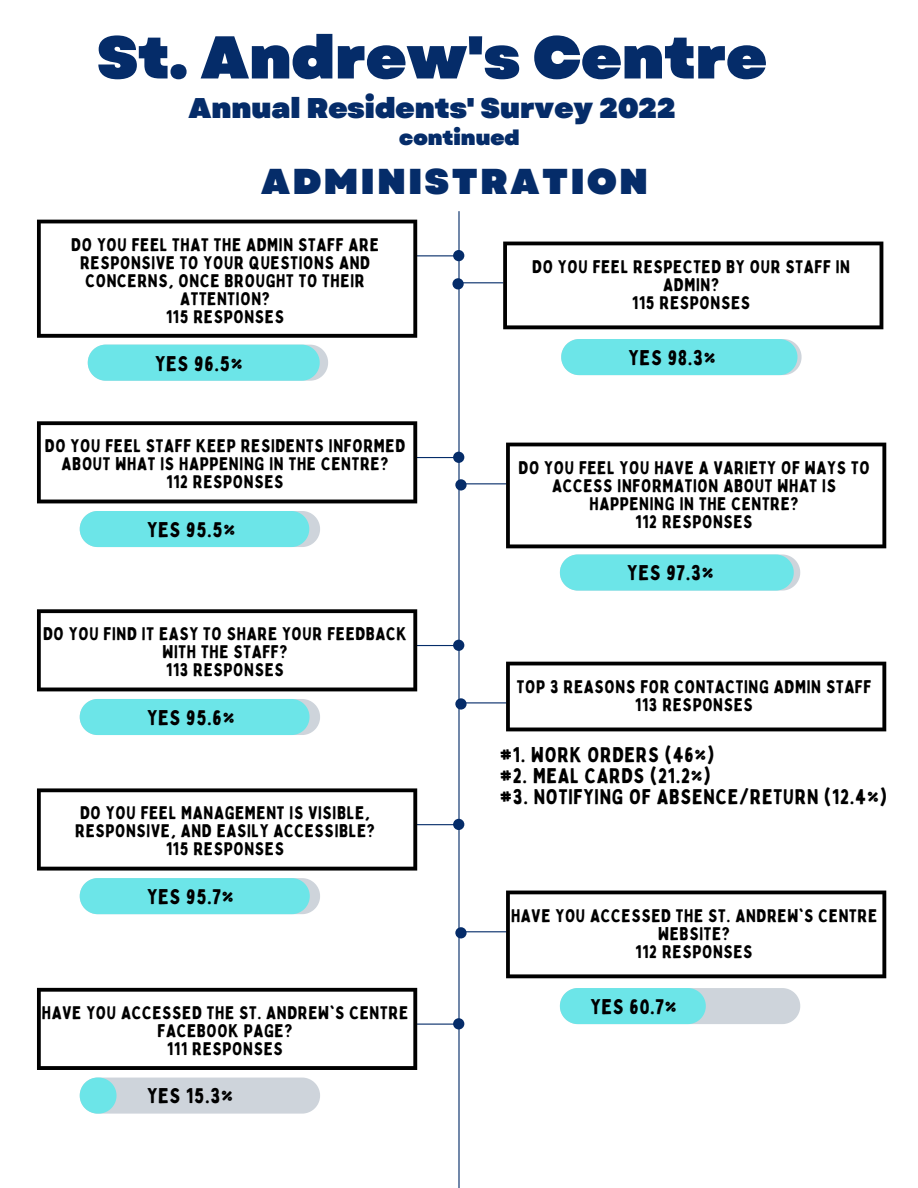
<style>
.page{position:relative;width:918px;height:1188px;background:#fff}
.page>*{position:absolute;margin:0;border:0;box-sizing:border-box;transform-origin:0 0}
.t1{font:900 60.3px "Garet";color:#052c69}
.t2{font:900 36px "Garet";letter-spacing:.075em;color:#052c69}
.t3{font:900 28.5px "Garet";color:#052c69}
.t4{font:21px "Bobby Jones";letter-spacing:.04em;color:#000}
.t5{font:900 21px "Garet";color:#052c69}
.t6{font:20.85px "Bobby Jones";letter-spacing:.04em;color:#000}
.t7{font:18px/18px "Bobby Jones";letter-spacing:.04em;color:#000;text-align:center}
</style>
<div class="page">
<hr style="left:417px;top:255px;width:41px;height:1px;background:#052c69">
<div style="left:453px;top:250px;width:11px;height:11px;background:#052c69;border-radius:50%"></div>
<hr style="left:461px;top:282px;width:42px;height:1px;background:#052c69">
<svg style="left:452px;top:278px;width:12px;height:12px"></svg>
<hr style="left:458px;top:211px;width:2px;height:977px;background:#052c69">
<svg style="left:37px;top:220px;width:380px;height:118px"></svg>
<svg style="left:88px;top:345px;width:240px;height:36px;background:#74e5e8"></svg>
<svg style="left:503px;top:242px;width:380px;height:87px"></svg>
<div style="left:561px;top:339px;width:241px;height:36px;background:#6ce5e8"></div>
<hr style="left:417px;top:457px;width:41px;height:1px;background:#052c69">
<div style="left:453px;top:452px;width:11px;height:11px;background:#052c69;border-radius:50%"></div>
<svg style="left:37px;top:421px;width:380px;height:82px"></svg>
<svg style="left:80px;top:511px;width:240px;height:36px;background:#74e4e8"></svg>
<hr style="left:464px;top:483px;width:42px;height:1px;background:#052c69">
<div style="left:455px;top:479px;width:12px;height:12px;background:#052c69;border-radius:50%"></div>
<svg style="left:506px;top:443px;width:380px;height:105px"></svg>
<svg style="left:560px;top:554px;width:240px;height:37px;background:#76e5e8"></svg>
<hr style="left:417px;top:645px;width:41px;height:1px;background:#052c69">
<div style="left:453px;top:640px;width:11px;height:11px;background:#052c69;border-radius:50%"></div>
<svg style="left:37px;top:609px;width:380px;height:82px"></svg>
<svg style="left:80px;top:699px;width:240px;height:36px;background:#74e5e8"></svg>
<hr style="left:464px;top:702px;width:42px;height:1px;background:#052c69">
<div style="left:455px;top:698px;width:12px;height:12px;background:#052c69;border-radius:50%"></div>
<svg style="left:506px;top:662px;width:380px;height:69px"></svg>
<hr style="left:417px;top:824px;width:41px;height:1px;background:#052c69">
<div style="left:453px;top:819px;width:11px;height:11px;background:#052c69;border-radius:50%"></div>
<svg style="left:37px;top:788px;width:380px;height:83px"></svg>
<svg style="left:80px;top:878px;width:240px;height:36px;background:#74e4e8"></svg>
<hr style="left:464px;top:931px;width:42px;height:1px;background:#052c69">
<div style="left:455px;top:927px;width:12px;height:12px;background:#052c69;border-radius:50%"></div>
<svg style="left:506px;top:891px;width:380px;height:87px"></svg>
<svg style="left:560px;top:988px;width:240px;height:36px;background:#97dfe3"></svg>
<hr style="left:417px;top:1024px;width:41px;height:1px;background:#052c69">
<div style="left:453px;top:1018px;width:11px;height:11px;background:#052c69;border-radius:50%"></div>
<svg style="left:37px;top:988px;width:380px;height:82px"></svg>
<svg style="left:80px;top:1078px;width:240px;height:36px;background:#c4d7dd"></svg>
<p class="t1" style="left:97px;top:14px;width:671px">St. Andrew's Centre</p>
<p class="t3" style="left:188px;top:88px;width:489px">Annual Residents' Survey 2022</p>
<p class="t5" style="left:399px;top:122px;width:122px">continued</p>
<p class="t2" style="left:261px;top:156px;width:389px">ADMINISTRATION</p>
<p class="t7" style="left:71px;top:235px;width:309px">DO YOU FEEL THAT THE ADMIN STAFF ARE<br>RESPONSIVE TO YOUR QUESTIONS AND<br>CONCERNS, ONCE BROUGHT TO THEIR<br>ATTENTION?</p>
<p class="t7" style="left:166px;top:307px;width:119px">115 RESPONSES</p>
<p class="t4" style="left:155px;top:350px;width:89px">YES 96.5%</p>
<p class="t7" style="left:45px;top:437px;width:362px">DO YOU FEEL STAFF KEEP RESIDENTS INFORMED<br>ABOUT WHAT IS HAPPENING IN THE CENTRE?</p>
<p class="t7" style="left:167px;top:473px;width:119px">112 RESPONSES</p>
<p class="t4" style="left:147px;top:516px;width:90px">YES 95.5%</p>
<p class="t7" style="left:43px;top:625px;width:365px">DO YOU FIND IT EASY TO SHARE YOUR FEEDBACK<br>WITH THE STAFF?</p>
<p class="t7" style="left:166px;top:661px;width:119px">113 RESPONSES</p>
<p class="t4" style="left:147px;top:704px;width:89px">YES 95.6%</p>
<p class="t7" style="left:75px;top:804px;width:301px;text-align:left">DO YOU FEEL MANAGEMENT IS VISIBLE,<br>RESPONSIVE, AND EASILY ACCESSIBLE?</p>
<p class="t7" style="left:166px;top:840px;width:119px">115 RESPONSES</p>
<p class="t4" style="left:147px;top:883px;width:88px">YES 95.7%</p>
<p class="t7" style="left:532px;top:257px;width:319px">DO YOU FEEL RESPECTED BY OUR STAFF IN<br>ADMIN?</p>
<p class="t7" style="left:632px;top:293px;width:119px">115 RESPONSES</p>
<p class="t4" style="left:629px;top:344px;width:89px">YES 98.3%</p>
<p class="t7" style="left:519px;top:458px;width:353px">DO YOU FEEL YOU HAVE A VARIETY OF WAYS TO<br>ACCESS INFORMATION ABOUT WHAT IS<br>HAPPENING IN THE CENTRE?</p>
<p class="t7" style="left:636px;top:512px;width:119px">112 RESPONSES</p>
<p class="t4" style="left:627px;top:560px;width:88px">YES 97.3%</p>
<p class="t7" style="left:517px;top:677px;width:356px">TOP 3 REASONS FOR CONTACTING ADMIN STAFF</p>
<p class="t7" style="left:635px;top:695px;width:119px">113 RESPONSES</p>
<p class="t6" style="left:500px;top:742px;width:216px">#1. WORK ORDERS (46%)</p>
<p class="t6" style="left:500px;top:763px;width:212px">#2. MEAL CARDS (21.2%)</p>
<p class="t6" style="left:500px;top:784px;width:388px">#3. NOTIFYING OF ABSENCE/RETURN (12.4%)</p>
<p class="t7" style="left:511px;top:906px;width:368px">HAVE YOU ACCESSED THE ST. ANDREW'S CENTRE<br>WEBSITE?</p>
<p class="t7" style="left:636px;top:942px;width:119px">112 RESPONSES</p>
<p class="t7" style="left:42px;top:1003px;width:368px">HAVE YOU ACCESSED THE ST. ANDREW'S CENTRE</p>
<p class="t4" style="left:590px;top:993px;width:88px">YES 60.7%</p>
<p class="t7" style="left:158px;top:1021px;width:136px">FACEBOOK PAGE?</p>
<p class="t7" style="left:167px;top:1039px;width:117px">111 RESPONSES</p>
<p class="t4" style="left:147px;top:1083px;width:87px">YES 15.3%</p>
</div>
